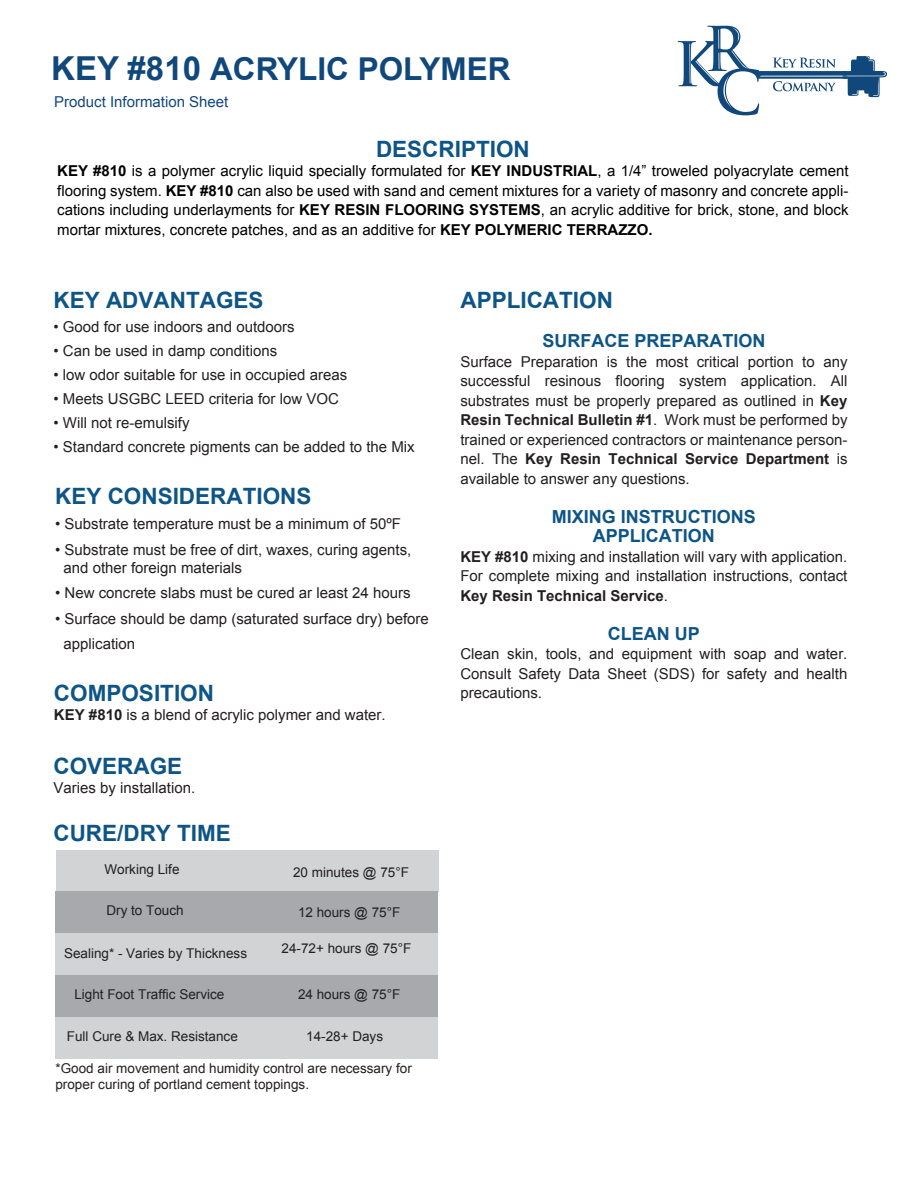
<style>
.page{position:relative;width:918px;height:1188px;background:#fff}
.page>*{position:absolute;margin:0;border:0;box-sizing:border-box;transform-origin:0 0}
.t1{font:700 31.5px "Arial";color:#11487c}
.t2{font:700 22.5px "Arial";color:#0e5587}
.t3{font:700 18px/19.5px "Arial";color:#0e5587;text-align:center}
.t4{font:15px/19.5px "Arial";color:#231f20;text-align:justify}
.t5{font:15px/19.5px "Arial";color:#010101;text-align:justify}
.t6{font:15px "Arial";color:#11487c}
.t7{font:13.5px/16.2px "Arial";color:#231f20}
.s1{font-size:33px}
.s2{font-weight:700}
</style>
<div class="page">
<div style="left:55px;top:1017px;width:383px;height:41px;background:#d1d3d4"></div>
<div style="left:56px;top:850px;width:382px;height:42px;background:#d1d3d4"></div>
<svg style="left:678px;top:26px;width:209px;height:89px"></svg>
<div style="left:55px;top:891px;width:383px;height:42px;background:#a7a9ac"></div>
<div style="left:55px;top:975px;width:383px;height:42px;background:#a7a9ac"></div>
<div style="left:55px;top:933px;width:383px;height:42px;background:#d1d3d4"></div>
<h1 class="t1" style="left:51px;top:48px;width:461px"><span class="s1">KEY #810</span> ACRYLIC POLYMER</h1>
<p class="t6" style="left:54px;top:91px;width:176px">Product Information Sheet</p>
<h2 class="t2" style="left:376px;top:134px;width:155px">DESCRIPTION</h2>
<p class="t5" style="left:57px;top:161px;width:793px"><span class="s2">KEY #810</span> is a polymer acrylic liquid specially formulated for <span class="s2">KEY INDUSTRIAL</span>, a 1/4” troweled polyacrylate cement flooring system. <span class="s2">KEY #810</span> can also be used with sand and cement mixtures for a variety of masonry and concrete appli&shy;cations including underlayments for <span class="s2">KEY RESIN FLOORING SYSTEMS</span>, an acrylic additive for brick, stone, and block mortar mixtures, concrete patches, and as an additive for <span class="s2">KEY POLYMERIC TERRAZZO.</span></p>
<h2 class="t2" style="left:54px;top:285px;width:212px">KEY ADVANTAGES</h2>
<p class="t4" style="left:54px;top:317px;width:243px">• Good for use indoors and outdoors</p>
<p class="t4" style="left:54px;top:341px;width:225px">• Can be used in damp conditions</p>
<p class="t4" style="left:54px;top:365px;width:295px">• low odor suitable for use in occupied areas</p>
<p class="t4" style="left:54px;top:389px;width:287px">• Meets USGBC LEED criteria for low VOC</p>
<p class="t4" style="left:54px;top:413px;width:138px">• Will not re-emulsify</p>
<p class="t4" style="left:54px;top:437px;width:363px">• Standard concrete pigments can be added to the Mix</p>
<h2 class="t2" style="left:55px;top:481px;width:258px">KEY CONSIDERATIONS</h2>
<p class="t4" style="left:55px;top:514px;width:347px">• Substrate temperature must be a minimum of 50ºF</p>
<p class="t4" style="left:64px;top:541px;width:349px;line-height:18px;text-indent:-8px">• Substrate must be free of dirt, waxes, curing agents, and other foreign materials</p>
<p class="t4" style="left:55px;top:583px;width:357px">• New concrete slabs must be cured ar least 24 hours</p>
<p class="t4" style="left:64px;top:606px;width:367px;line-height:25.5px;text-indent:-8px">• Surface should be damp (saturated surface dry) before application</p>
<h2 class="t2" style="left:54px;top:678px;width:162px">COMPOSITION</h2>
<p class="t4" style="left:54px;top:705px;width:333px"><span class="s2">KEY #810</span> is a blend of acrylic polymer and water.</p>
<h2 class="t2" style="left:53px;top:751px;width:130px">COVERAGE</h2>
<p class="t4" style="left:53px;top:778px;width:143px">Varies by installation.</p>
<h2 class="t2" style="left:53px;top:818px;width:179px">CURE/DRY TIME</h2>
<p class="t7" style="left:105px;top:862px;width:77px">Working Life</p>
<p class="t7" style="left:293px;top:865px;width:117px">20 minutes @ 75°F</p>
<p class="t7" style="left:106px;top:902px;width:79px">Dry to Touch</p>
<p class="t7" style="left:298px;top:905px;width:104px">12 hours @ 75°F</p>
<p class="t7" style="left:282px;top:941px;width:131px">24-72+ hours @ 75°F</p>
<p class="t7" style="left:64px;top:945px;width:185px">Sealing* - Varies by Thickness</p>
<p class="t7" style="left:74px;top:987px;width:152px">Light Foot Traffic Service</p>
<p class="t7" style="left:298px;top:986px;width:104px">24 hours @ 75°F</p>
<p class="t7" style="left:67px;top:1028px;width:173px">Full Cure &amp; Max. Resistance</p>
<p class="t7" style="left:306px;top:1028px;width:78px">14-28+ Days</p>
<p class="t7" style="left:55px;top:1060px;width:358px">*Good air movement and humidity control are necessary for proper curing of portland cement toppings.</p>
<h2 class="t2" style="left:460px;top:285px;width:154px">APPLICATION</h2>
<p class="t3" style="left:542px;top:332px;width:225px">SURFACE PREPARATION</p>
<p class="t4" style="left:460px;top:352px;width:389px">Surface Preparation is the most critical portion to any successful resinous flooring system application. All substrates must be properly prepared as outlined in <span class="s2">Key Resin Technical Bulletin #1</span>. Work must be performed by trained or experienced contractors or maintenance person&shy;nel. The <span class="s2">Key Resin Technical Service Department</span> is available to answer any questions.</p>
<p class="t3" style="left:552px;top:507px;width:206px">MIXING INSTRUCTIONS<br>APPLICATION</p>
<p class="t4" style="left:460px;top:547px;width:389px"><span class="s2">KEY #810</span> mixing and installation will vary with application.<br>For complete mixing and installation instructions, contact <span class="s2">Key Resin Technical Service</span>.</p>
<p class="t3" style="left:608px;top:624px;width:93px">CLEAN UP</p>
<p class="t4" style="left:460px;top:644px;width:389px">Clean skin, tools, and equipment with soap and water.<br>Consult Safety Data Sheet (SDS) for safety and health precautions.</p>
</div>
